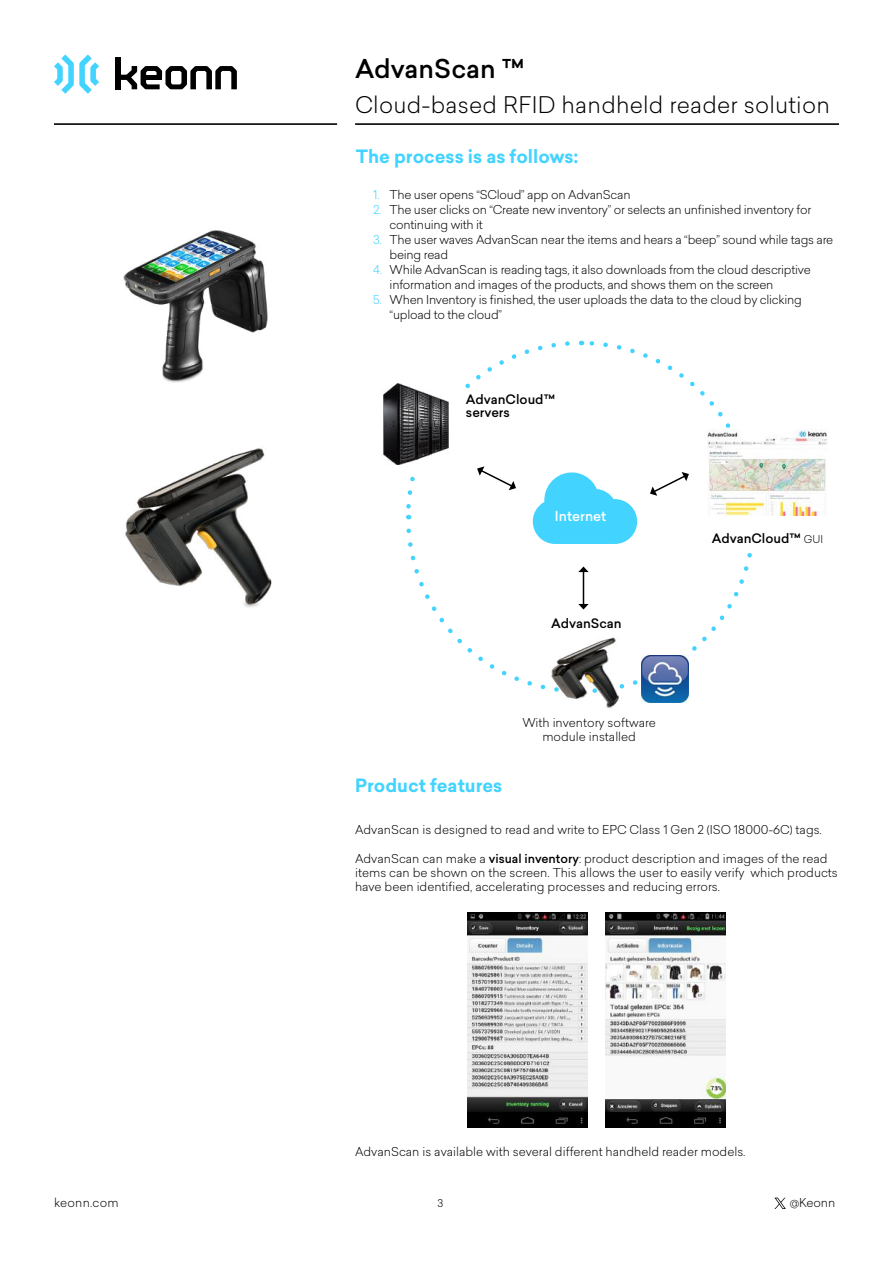
<style>
.page{position:relative;width:893px;height:1263px;background:#fff}
.page>*{position:absolute;margin:0;border:0;box-sizing:border-box;transform-origin:0 0}
.t1{font:500 25.5px "Sailec";color:#000}
.t2{font:300 22.5px "Sailec";letter-spacing:.01em;color:#000}
.t3{font:700 18px "Sailec";color:#42d3ff}
.t4{font:500 13.5px "Sailec";color:#fff}
.t5{font:500 12.75px/12.8px "Sailec";color:#000}
.t6{font:300 12px/15px "Sailec";letter-spacing:-.02em;color:#000}
.t7{font:300 12px/14.4px "Sailec";color:#000;text-align:center}
.t8{font:300 12px "Sailec";letter-spacing:.02em;color:#000}
.t9{font:300 10.5px "Sailec";color:#000}
.s1{color:#42d3ff}
.s2{font-weight:300;font-size:10.5px}
.s3{font-weight:500}
</style>
<div class="page">
<svg style="left:54px;top:54px;width:45px;height:40px"></svg>
<div style="left:116px;top:57px;width:5px;height:32px;background:#000"></div>
<svg style="left:121px;top:66px;width:116px;height:23px"></svg>
<svg style="left:774px;top:1197px;width:12px;height:12px"></svg>
<hr style="left:355px;top:124px;width:484px;height:1px;background:#000">
<hr style="left:54px;top:124px;width:283px;height:1px;background:#000">
<img style="left:123px;top:230px;width:145px;height:153px">
<img style="left:125px;top:448px;width:147px;height:160px">
<img style="left:758px;top:430px;width:69px;height:86px">
<svg style="left:406px;top:340px;width:352px;height:350px"></svg>
<img style="left:383px;top:383px;width:81px;height:81px">
<img style="left:545px;top:633px;width:80px;height:76px">
<img style="left:641px;top:656px;width:48px;height:47px">
<img style="left:468px;top:913px;width:119px;height:215px">
<img style="left:606px;top:913px;width:119px;height:215px">
<h1 class="t1" style="left:355px;top:51px;width:171px">AdvanScan ™</h1>
<h2 class="t2" style="left:355px;top:89px;width:476px">Cloud-based RFID handheld reader solution</h2>
<h3 class="t3" style="left:356px;top:144px;width:224px">The process is as follows:</h3>
<p class="t6" style="left:373px;top:187px;width:259px"><span class="s1">1.</span> The user opens “SCloud” app on AdvanScan</p>
<p class="t6" style="left:390px;top:202px;width:423px;text-indent:-16px"><span class="s1">2.</span> The user clicks on “Create new inventory” or selects an unfinished inventory for continuing with it</p>
<p class="t6" style="left:390px;top:232px;width:445px;text-indent:-16px"><span class="s1">3.</span> The user waves AdvanScan near the items and hears a “beep” sound while tags are being read</p>
<p class="t6" style="left:390px;top:262px;width:423px;text-indent:-16px"><span class="s1">4.</span> While AdvanScan is reading tags, it also downloads from the cloud descriptive information and images of the products, and shows them on the screen</p>
<p class="t6" style="left:390px;top:292px;width:414px;text-indent:-16px"><span class="s1">5.</span> When Inventory is finished, the user uploads the data to the cloud by clicking “upload to the cloud”</p>
<p class="t5" style="left:466px;top:393px;width:91px">AdvanCloud™ servers</p>
<p class="t4" style="left:555px;top:507px;width:53px">Internet</p>
<p class="t5" style="left:551px;top:617px;width:72px">AdvanScan</p>
<p class="t7" style="left:522px;top:715px;width:135px">With inventory software module installed</p>
<p class="t5" style="left:712px;top:532px;width:113px">AdvanCloud™ <span class="s2">GUI</span></p>
<h3 class="t3" style="left:355px;top:773px;width:149px">Product features</h3>
<p class="t7" style="left:355px;top:822px;width:468px">AdvanScan is designed to read and write to EPC Class 1 Gen 2 (ISO 18000-6C) tags.</p>
<p class="t7" style="left:355px;top:850px;width:484px;text-align:left">AdvanScan can make a <span class="s3">visual inventory</span>: product description and images of the read items can be shown on the screen. This allows the user to easily verify which products have been identified, accelerating processes and reducing errors.</p>
<p class="t7" style="left:355px;top:1144px;width:392px">AdvanScan is available with several different handheld reader models.</p>
<p class="t8" style="left:54px;top:1194px;width:66px">keonn.com</p>
<p class="t9" style="left:438px;top:1196px;width:7px">3</p>
<p class="t6" style="left:790px;top:1195px;width:47px">@Keonn</p>
</div>
